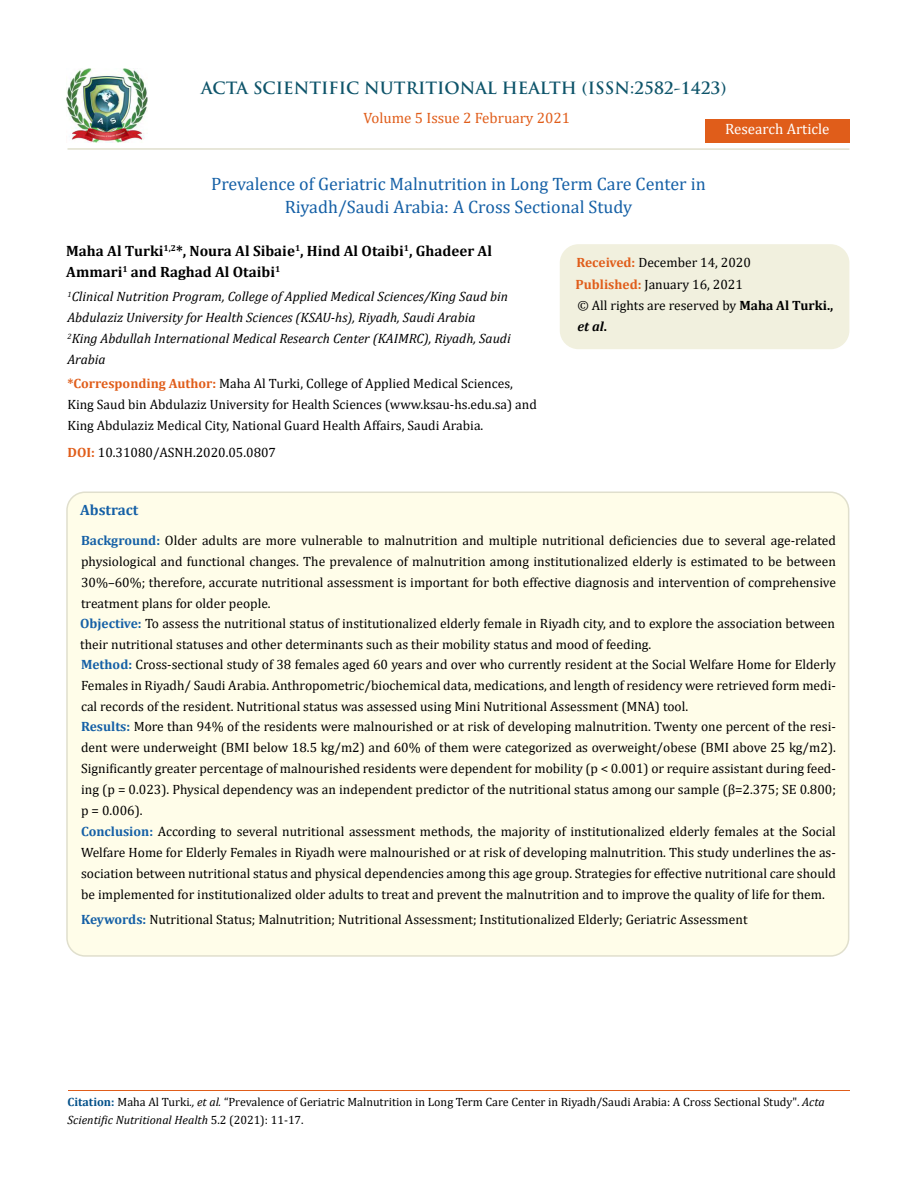
<style>
.page{position:relative;width:917px;height:1188px;background:#fff}
.page>*{position:absolute;margin:0;border:0;box-sizing:border-box;transform-origin:0 0}
.t1{font:18px/24px "Cambria";color:#1560a6;text-align:center}
.t2{font:700 16.5px "Trajan Pro";color:#0e546a}
.t3{font:700 15px/21px "Cambria";color:#000}
.t4{font:15px "Cambria";color:#e05d1a}
.t5{font:15px "Cambria";color:#fff}
.t6{font:700 15px "Cambria";color:#1560a6}
.t7{font:13.5px/20.9px "Cambria";color:#000}
.t8{font:italic 13.5px/21px "Cambria";color:#000}
.t9{font:12px/18px "Cambria";color:#000}
.s1{font-weight:700;color:#e05d1a}
.s2{font-weight:700}
.s3{font-weight:700;font-style:italic}
.s4{font-weight:700;color:#1560a6}
.s5{font-weight:700;color:#035089}
.s6{font-style:italic}
</style>
<div class="page">
<img style="left:67px;top:68px;width:80px;height:74px">
<div style="left:705px;top:119px;width:144px;height:23px;background:#e05d1a"></div>
<div style="left:560px;top:245px;width:288px;height:103px;background:#f1f0de;border-radius:18px"></div>
<div style="left:559px;top:244px;width:290px;height:105px;border:2px solid #f1f0de;border-radius:18px"></div>
<div style="left:67px;top:492px;width:781px;height:464px;background:#fffde9;border-radius:18px"></div>
<hr style="left:67px;top:148px;width:782px;height:2px;background:#e0dfcd">
<hr style="left:68px;top:1091px;width:781px;height:1px;background:#e05d1a">
<p class="t2" style="left:201px;top:77px;width:527px">ACTA SCIENTIFIC NUTRITIONAL HEALTH (ISSN:2582-1423)</p>
<p class="t4" style="left:363px;top:109px;width:208px">Volume 5 Issue 2 February 2021</p>
<p class="t5" style="left:725px;top:120px;width:106px">Research Article</p>
<h1 class="t1" style="left:211px;top:171px;width:496px">Prevalence of Geriatric Malnutrition in Long Term Care Center in<br>Riyadh/Saudi Arabia: A Cross Sectional Study</h1>
<p class="t3" style="left:66px;top:240px;width:427px">Maha Al Turki<sup>1,2</sup>*, Noura Al Sibaie<sup>1</sup>, Hind Al Otaibi<sup>1</sup>, Ghadeer Al<br>Ammari<sup>1</sup> and Raghad Al Otaibi<sup>1</sup></p>
<p class="t8" style="left:67px;top:285px;width:444px"><sup>1</sup>Clinical Nutrition Program, College of Applied Medical Sciences/King Saud bin Abdulaziz University for Health Sciences (KSAU-hs), Riyadh, Saudi Arabia<br><sup>2</sup>King Abdullah International Medical Research Center (KAIMRC), Riyadh, Saudi Arabia</p>
<p class="t7" style="left:67px;top:373px;width:471px"><span class="s1">*Corresponding Author:</span> Maha Al Turki, College of Applied Medical Sciences,<br>King Saud bin Abdulaziz University for Health Sciences (www.ksau-hs.edu.sa) and<br>King Abdulaziz Medical City, National Guard Health Affairs, Saudi Arabia.</p>
<p class="t7" style="left:575px;top:252px;width:259px;line-height:21.5px"><span class="s1">Received:</span> December 14, 2020<br><span class="s1">Published:</span> January 16, 2021<br>© All rights are reserved by <span class="s2">Maha Al Turki., </span><span class="s3">et al</span><span class="s2">.</span></p>
<p class="t7" style="left:67px;top:442px;width:210px"><span class="s1">DOI:</span> 10.31080/ASNH.2020.05.0807</p>
<p class="t6" style="left:80px;top:500px;width:60px">Abstract</p>
<p class="t7" style="left:80px;top:530px;width:757px"><span class="s4">Background:</span> Older adults are more vulnerable to malnutrition and multiple nutritional deficiencies due to several age-related physiological and functional changes. The prevalence of malnutrition among institutionalized elderly is estimated to be between 30%–60%; therefore, accurate nutritional assessment is important for both effective diagnosis and intervention of comprehensive treatment plans for older people.<br><span class="s4">Objective:</span> To assess the nutritional status of institutionalized elderly female in Riyadh city, and to explore the association between their nutritional statuses and other determinants such as their mobility status and mood of feeding.</p>
<p class="t7" style="left:81px;top:654px;width:756px"><span class="s4">Method:</span> Cross-sectional study of 38 females aged 60 years and over who currently resident at the Social Welfare Home for Elderly Females in Riyadh/ Saudi Arabia. Anthropometric/biochemical data, medications, and length of residency were retrieved form medi&shy;cal records of the resident. Nutritional status was assessed using Mini Nutritional Assessment (MNA) tool.<br><span class="s4">Results:</span> More than 94% of the residents were malnourished or at risk of developing malnutrition. Twenty one percent of the resi&shy;dent were underweight (BMI below 18.5 kg/m2) and 60% of them were categorized as overweight/obese (BMI above 25 kg/m2).<br>Significantly greater percentage of malnourished residents were dependent for mobility (p &lt; 0.001) or require assistant during feed&shy;ing (p = 0.023). Physical dependency was an independent predictor of the nutritional status among our sample (β=2.375; SE 0.800; p = 0.006).<br><span class="s4">Conclusion:</span> According to several nutritional assessment methods, the majority of institutionalized elderly females at the Social Welfare Home for Elderly Females in Riyadh were malnourished or at risk of developing malnutrition. This study underlines the as&shy;sociation between nutritional status and physical dependencies among this age group. Strategies for effective nutritional care should be implemented for institutionalized older adults to treat and prevent the malnutrition and to improve the quality of life for them.</p>
<p class="t7" style="left:81px;top:909px;width:668px"><span class="s4">Keywords:</span> Nutritional Status; Malnutrition; Nutritional Assessment; Institutionalized Elderly; Geriatric Assessment</p>
<p class="t9" style="left:68px;top:1092px;width:758px"><span class="s5">Citation:</span> Maha Al Turki<span class="s6">., et al.</span> “Prevalence of Geriatric Malnutrition in Long Term Care Center in Riyadh/Saudi Arabia: A Cross Sectional Study". <span class="s6">Acta<br>Scientific Nutritional Health</span> 5.2 (2021): 11-17.</p>
</div>
